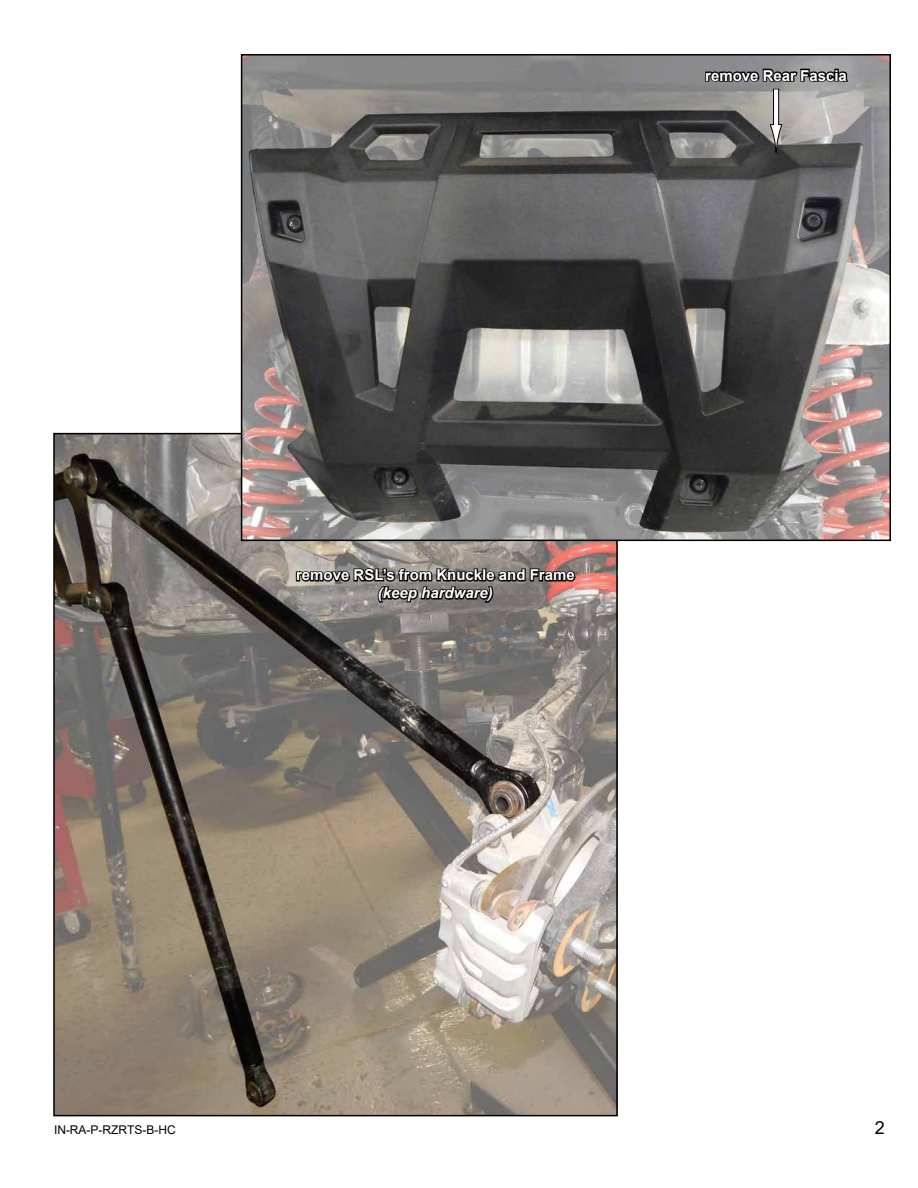
<style>
.page{position:relative;width:918px;height:1188px;background:#fff}
.page>*{position:absolute;margin:0;border:0;box-sizing:border-box;transform-origin:0 0}
.t1{font:18px "Arial";color:#000}
.t2{font:700 15px "Arial";color:#fff}
.t3{font:italic 700 15px "Arial";color:#fff}
.t4{font:12px "Arial";color:#000}
</style>
<div class="page">
<img style="left:56px;top:436px;width:559px;height:677px">
<img style="left:244px;top:57px;width:644px;height:481px">
<div style="left:241px;top:54px;width:650px;height:487px;border:2px solid #000"></div>
<div style="left:774px;top:89px;width:5px;height:36px;background:#fff"></div>
<div style="left:773px;top:89px;width:6px;height:36px;border:1px solid #000"></div>
<svg style="left:769px;top:124px;width:14px;height:29px"></svg>
<svg style="left:704px;top:62px;width:146px;height:23px;background:#5c5c5e"></svg>
<svg style="left:295px;top:562px;width:282px;height:43px;background:#6b6360"></svg>
<p class="t2" style="left:705px;top:65px;width:143px">remove Rear Fascia</p>
<p class="t2" style="left:296px;top:564px;width:280px">remove RSL’s from Knuckle and Frame</p>
<p class="t3" style="left:378px;top:583px;width:117px">(keep hardware)</p>
<p class="t4" style="left:54px;top:1122px;width:123px">IN-RA-P-RZRTS-B-HC</p>
<p class="t1" style="left:875px;top:1115px;width:12px">2</p>
</div>
